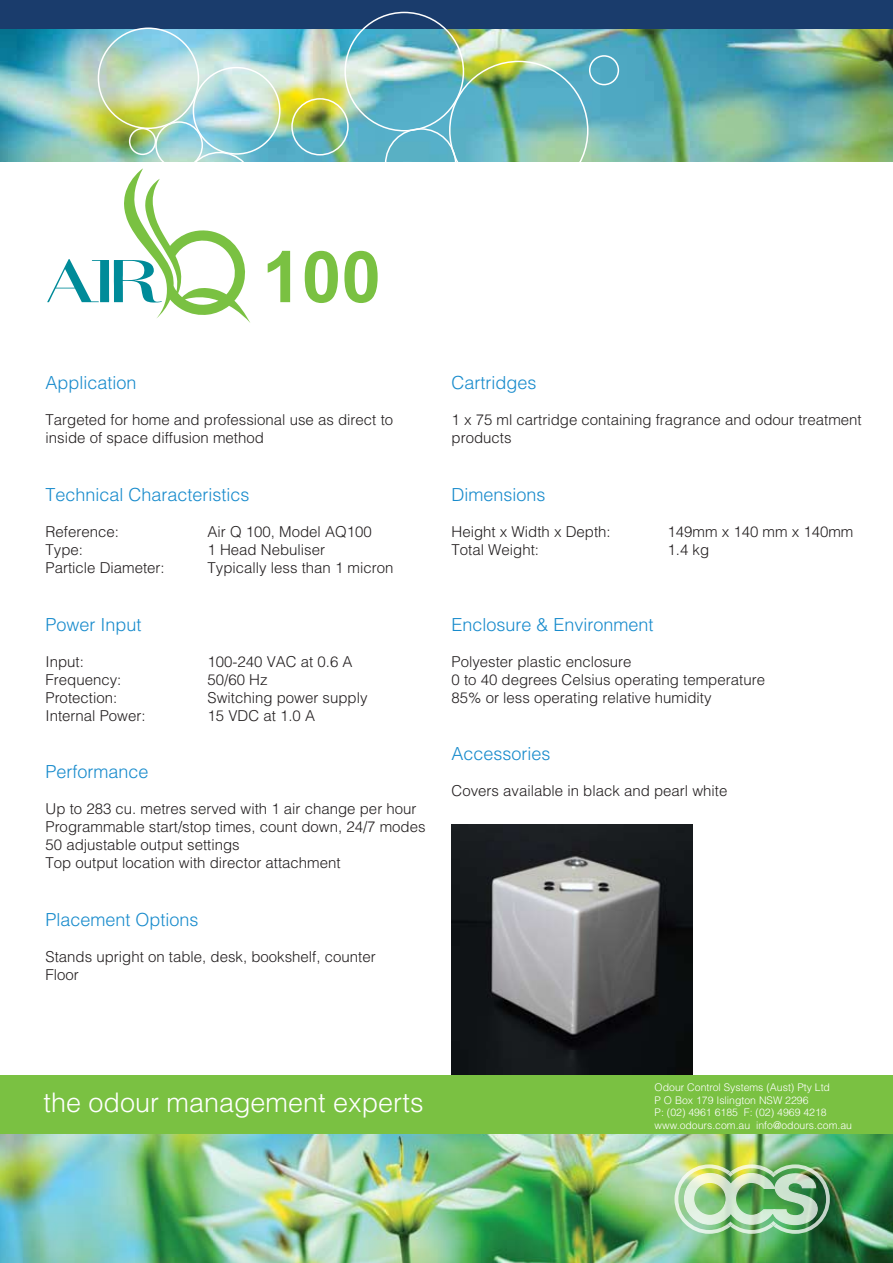
<style>
.page{position:relative;width:893px;height:1263px;background:#fff}
.page>*{position:absolute;margin:0;border:0;box-sizing:border-box;transform-origin:0 0}
.t1{font:700 71.4px "Arial";color:#7ac142}
.t2{font:300 27px "Helvetica LT Std";color:#fff}
.t3{font:300 18px "Helvetica LT Std";color:#188bcc}
.t4{font:300 15px/18px "Helvetica LT Std";color:#231f20}
.t5{font:300 10.5px/12.6px "Helvetica LT Std";color:#fff}
</style>
<div class="page">
<img style="left:0;top:1133px;width:893px;height:130px">
<img style="left:0;top:29px;width:893px;height:133px">
<div style="left:0;top:0;width:893px;height:29px;background:#1a3c6c"></div>
<div style="left:98px;top:28px;width:101px;height:101px;border:2px solid #fff;border-radius:50%"></div>
<div style="left:155px;top:121px;width:48px;height:48px;border:2px solid #fff;border-radius:50%"></div>
<div style="left:193px;top:67px;width:88px;height:88px;border:2px solid #fff;border-radius:50%"></div>
<div style="left:129px;top:128px;width:27px;height:27px;border:2px solid #fff;border-radius:50%"></div>
<div style="left:291px;top:98px;width:58px;height:58px;border:2px solid #fff;border-radius:50%"></div>
<div style="left:385px;top:128px;width:71px;height:72px;border:2px solid #fff;border-radius:50%"></div>
<div style="left:589px;top:55px;width:30px;height:30px;border:2px solid #fff;border-radius:50%"></div>
<div style="left:44px;top:164px;width:210px;height:164px;background:#fff"></div>
<svg style="left:47px;top:168px;width:203px;height:155px"></svg>
<img style="left:451px;top:825px;width:242px;height:250px">
<div style="left:0;top:1075px;width:893px;height:58px;background:#7ac142"></div>
<img style="left:674px;top:1164px;width:156px;height:70px">
<h1 class="t1" style="left:262px;top:230px;width:121px">100</h1>
<p class="t3" style="left:46px;top:372px;width:93px">Application</p>
<p class="t4" style="left:46px;top:411px;width:349px">Targeted for home and professional use as direct to inside of space diffusion method</p>
<p class="t3" style="left:46px;top:483px;width:206px">Technical Characteristics</p>
<p class="t4" style="left:46px;top:523px;width:75px">Reference:</p>
<p class="t4" style="left:208px;top:523px;width:166px">Air Q 100, Model AQ100</p>
<p class="t4" style="left:46px;top:541px;width:39px">Type:</p>
<p class="t4" style="left:208px;top:541px;width:119px">1 Head Nebuliser</p>
<p class="t4" style="left:46px;top:559px;width:121px">Particle Diameter:</p>
<p class="t4" style="left:208px;top:559px;width:187px">Typically less than 1 micron</p>
<p class="t3" style="left:46px;top:613px;width:98px">Power Input</p>
<p class="t4" style="left:46px;top:652px;width:40px">Input:</p>
<p class="t4" style="left:208px;top:652px;width:147px">100-240 VAC at 0.6 A</p>
<p class="t4" style="left:46px;top:670px;width:77px">Frequency:</p>
<p class="t4" style="left:208px;top:670px;width:62px">50/60 Hz</p>
<p class="t4" style="left:46px;top:688px;width:73px">Protection:</p>
<p class="t4" style="left:208px;top:688px;width:162px">Switching power supply</p>
<p class="t4" style="left:46px;top:706px;width:102px">Internal Power:</p>
<p class="t4" style="left:208px;top:706px;width:109px">15 VDC at 1.0 A</p>
<p class="t3" style="left:46px;top:761px;width:105px">Performance</p>
<p class="t4" style="left:46px;top:800px;width:382px">Up to 283 cu. metres served with 1 air change per hour Programmable start/stop times, count down, 24/7 modes 50 adjustable output settings<br>Top output location with director attachment</p>
<p class="t3" style="left:46px;top:908px;width:155px">Placement Options</p>
<p class="t4" style="left:46px;top:947px;width:332px">Stands upright on table, desk, bookshelf, counter<br>Floor</p>
<p class="t3" style="left:451px;top:372px;width:86px">Cartridges</p>
<p class="t4" style="left:451px;top:411px;width:412px">1 x 75 ml cartridge containing fragrance and odour treatment products</p>
<p class="t3" style="left:451px;top:483px;width:96px">Dimensions</p>
<p class="t4" style="left:451px;top:523px;width:161px">Height x Width x Depth:</p>
<p class="t4" style="left:667px;top:523px;width:187px">149mm x 140 mm x 140mm</p>
<p class="t4" style="left:451px;top:541px;width:89px">Total Weight:</p>
<p class="t4" style="left:667px;top:541px;width:43px">1.4 kg</p>
<p class="t3" style="left:451px;top:613px;width:204px">Enclosure &amp; Environment</p>
<p class="t4" style="left:451px;top:652px;width:315px">Polyester plastic enclosure<br>0 to 40 degrees Celsius operating temperature<br>85% or less operating relative humidity</p>
<p class="t3" style="left:451px;top:743px;width:101px">Accessories</p>
<p class="t4" style="left:451px;top:782px;width:277px">Covers available in black and pearl white</p>
<h2 class="t2" style="left:44px;top:1086px;width:382px">the odour management experts</h2>
<p class="t5" style="left:655px;top:1081px;width:199px">Odour Control Systems (Aust) Pty Ltd<br>P O Box 179 Islington NSW 2296<br>P: (02) 4961 6185 F: (02) 4969 4218 www.odours.com.au info@odours.com.au</p>
</div>
